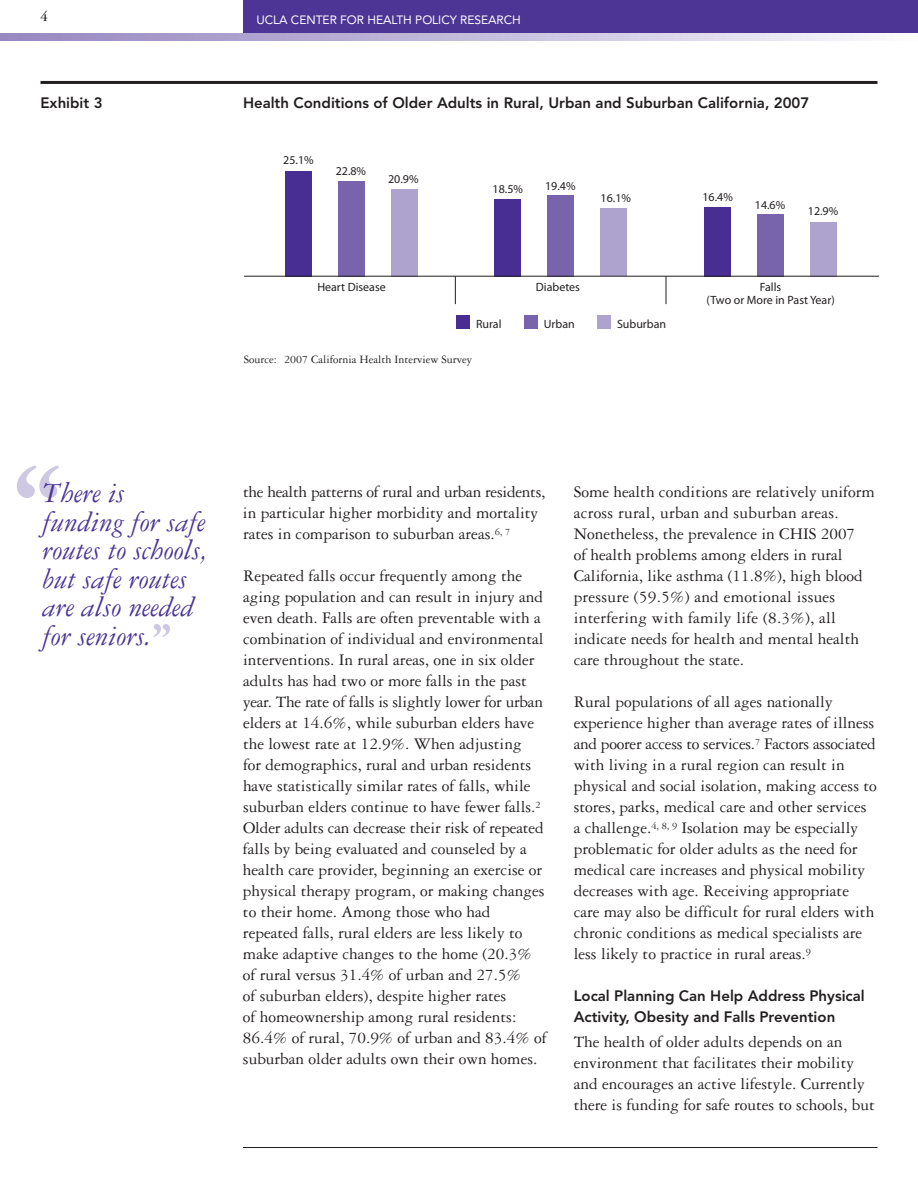
<style>
.page{position:relative;width:918px;height:1188px;background:#fff}
.page>*{position:absolute;margin:0;border:0;box-sizing:border-box;transform-origin:0 0}
.t1{font:700 150px "Garamond Three";color:#cec8e2}
.t2{font:700 60px "Garamond Three";color:#cec8e2}
.t3{font:italic 30px/28.5px "Garamond Three";color:#4d3595}
.t4{font:17.25px/21px "Garamond Three";color:#231f20}
.t5{font:800 15px/21px "Avenir";color:#231f20}
.t6{font:700 15px "Garamond Three";color:#231f20}
.t7{font:12px/13.5px "Myriad Pro";color:#231f20;text-align:center}
.t8{font:12px "Garamond Three";color:#231f20}
.t9{font:12px "Avenir";letter-spacing:-.005em;color:#fff}
</style>
<div class="page">
<div style="left:243px;top:0;width:675px;height:34px;background:#4d3595"></div>
<svg style="left:0;top:34px;width:861px;height:6px;background:#c2b9da"></svg>
<hr style="left:243px;top:1147px;width:635px;height:1px;background:#231f20">
<hr style="left:40px;top:81px;width:838px;height:3px;background:#231f20">
<div style="left:704px;top:207px;width:27px;height:69px;background:#482e92"></div>
<div style="left:757px;top:214px;width:27px;height:62px;background:#7764ac"></div>
<div style="left:810px;top:222px;width:27px;height:54px;background:#aea2ce"></div>
<div style="left:494px;top:199px;width:27px;height:77px;background:#482e92"></div>
<div style="left:547px;top:195px;width:27px;height:81px;background:#7764ac"></div>
<div style="left:600px;top:209px;width:27px;height:67px;background:#aea2ce"></div>
<div style="left:285px;top:171px;width:27px;height:105px;background:#482e92"></div>
<div style="left:338px;top:181px;width:27px;height:95px;background:#7764ac"></div>
<div style="left:391px;top:189px;width:27px;height:87px;background:#aea2ce"></div>
<hr style="left:244px;top:276px;width:635px;height:1px;background:#231f20">
<svg style="left:455px;top:276px;width:1px;height:28px"></svg>
<div style="left:457px;top:315px;width:13px;height:14px;background:#482e92"></div>
<div style="left:524px;top:315px;width:14px;height:14px;background:#7764ac"></div>
<div style="left:598px;top:315px;width:13px;height:14px;background:#aea2ce"></div>
<svg style="left:666px;top:276px;width:1px;height:28px"></svg>
<p class="t6" style="left:40px;top:12px;width:9px">4</p>
<p class="t9" style="left:256px;top:15px;width:266px">UCLA CENTER FOR HEALTH POLICY RESEARCH</p>
<p class="t5" style="left:40px;top:94px;width:64px">Exhibit 3</p>
<p class="t5" style="left:243px;top:94px;width:568px">Health Conditions of Older Adults in Rural, Urban and Suburban California, 2007</p>
<p class="t7" style="left:283px;top:154px;width:32px">25.1%</p>
<p class="t7" style="left:336px;top:165px;width:32px">22.8%</p>
<p class="t7" style="left:388px;top:173px;width:32px">20.9%</p>
<p class="t7" style="left:493px;top:183px;width:32px">18.5%</p>
<p class="t7" style="left:545px;top:180px;width:32px">19.4%</p>
<p class="t7" style="left:601px;top:192px;width:32px">16.1%</p>
<p class="t7" style="left:702px;top:192px;width:32px">16.4%</p>
<p class="t7" style="left:755px;top:200px;width:32px">14.6%</p>
<p class="t7" style="left:808px;top:206px;width:32px">12.9%</p>
<p class="t7" style="left:317px;top:281px;width:70px">Heart Disease</p>
<p class="t7" style="left:536px;top:281px;width:46px">Diabetes</p>
<p class="t7" style="left:706px;top:281px;width:130px">Falls<br>(Two or More in Past Year)</p>
<p class="t7" style="left:476px;top:318px;width:27px">Rural</p>
<p class="t7" style="left:544px;top:318px;width:32px">Urban</p>
<p class="t7" style="left:617px;top:318px;width:51px">Suburban</p>
<p class="t8" style="left:244px;top:355px;width:230px">Source: 2007 California Health Interview Survey</p>
<h1 class="t1" style="left:10px;top:463px;width:57px">‘‘</h1>
<h3 class="t3" style="left:42px;top:481px;width:167px">There is funding for safe routes to schools, but safe routes are also needed for seniors.</h3>
<h2 class="t2" style="left:173px;top:638px;width:24px;rotate:-180deg">‘‘</h2>
<p class="t4" style="left:243px;top:483px;width:304px">the health patterns of rural and urban residents, in particular higher morbidity and mortality rates in comparison to suburban areas.<sup>6,</sup> <sup>7</sup></p>
<p class="t4" style="left:243px;top:567px;width:305px">Repeated falls occur frequently among the aging population and can result in injury and even death. Falls are often preventable with a combination of individual and environmental interventions. In rural areas, one in six older adults has had two or more falls in the past year. The rate of falls is slightly lower for urban elders at 14.6%, while suburban elders have the lowest rate at 12.9%. When adjusting<br>for demographics, rural and urban residents have statistically similar rates of falls, while suburban elders continue to have fewer falls.<sup>2<br></sup>Older adults can decrease their risk of repeated falls by being evaluated and counseled by a health care provider, beginning an exercise or physical therapy program, or making changes to their home. Among those who had repeated falls, rural elders are less likely to make adaptive changes to the home (20.3% of rural versus 31.4% of urban and 27.5%<br>of suburban elders), despite higher rates<br>of homeownership among rural residents:<br>86.4% of rural, 70.9% of urban and 83.4% of suburban older adults own their own homes.</p>
<p class="t4" style="left:574px;top:483px;width:303px">Some health conditions are relatively uniform across rural, urban and suburban areas.<br>Nonetheless, the prevalence in CHIS 2007<br>of health problems among elders in rural California, like asthma (11.8%), high blood pressure (59.5%) and emotional issues interfering with family life (8.3%), all indicate needs for health and mental health care throughout the state.</p>
<p class="t4" style="left:574px;top:693px;width:305px">Rural populations of all ages nationally experience higher than average rates of illness and poorer access to services.<sup>7</sup> Factors associated with living in a rural region can result in physical and social isolation, making access to stores, parks, medical care and other services a challenge.<sup>4,</sup> <sup>8,</sup> <sup>9</sup> Isolation may be especially problematic for older adults as the need for medical care increases and physical mobility decreases with age. Receiving appropriate care may also be difficult for rural elders with chronic conditions as medical specialists are less likely to practice in rural areas.<sup>9</sup></p>
<p class="t5" style="left:574px;top:987px;width:292px">Local Planning Can Help Address Physical<br>Activity, Obesity and Falls Prevention</p>
<p class="t4" style="left:574px;top:1032px;width:303px">The health of older adults depends on an environment that facilitates their mobility and encourages an active lifestyle. Currently there is funding for safe routes to schools, but</p>
</div>
